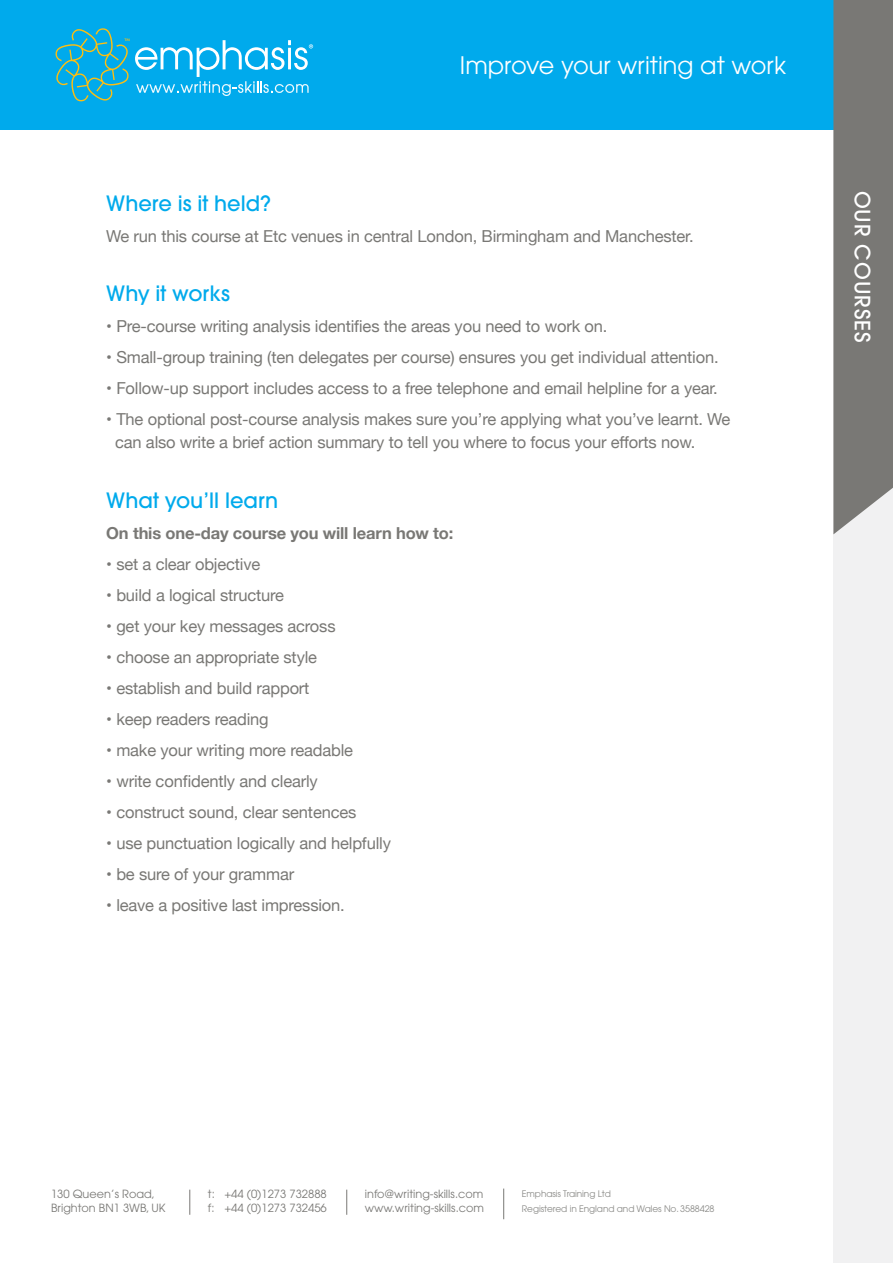
<style>
.page{position:relative;width:893px;height:1263px;background:#fff}
.page>*{position:absolute;margin:0;border:0;box-sizing:border-box;transform-origin:0 0}
.t1{font:24px "Avant Garde";color:#fff}
.t2{font:500 21px "Avant Garde";color:#00aaec}
.t3{font:500 21px "Avant Garde";letter-spacing:.05em;color:#fff}
.t4{font:16.5px/22.5px "Helvetica Neue";letter-spacing:-.01em;color:#797875}
.t5{font:700 16.5px "Helvetica Neue";letter-spacing:-.01em;color:#797875}
.t6{font:11.25px/13.5px "Avant Garde";color:#797875}
.t7{font:9px/15px "Avant Garde";letter-spacing:-.01em;color:#8a8a87}
</style>
<div class="page">
<div style="left:833px;top:0;width:60px;height:1263px;background:#f1f1f2"></div>
<div style="left:0;top:0;width:893px;height:130px;background:#00aaec"></div>
<svg style="left:190px;top:1189px;width:1px;height:26px"></svg>
<svg style="left:346px;top:1189px;width:1px;height:26px"></svg>
<hr style="left:503px;top:1188px;width:1px;height:31px;background:#797875">
<svg style="left:833px;top:0;width:60px;height:534px;background:#7f807d"></svg>
<svg style="left:55px;top:28px;width:258px;height:74px"></svg>
<h1 class="t1" style="left:460px;top:51px;width:328px">Improve your writing at work</h1>
<p class="t2" style="left:106px;top:191px;width:166px">Where is it held?</p>
<p class="t4" style="left:106px;top:226px;width:589px">We run this course at Etc venues in central London, Birmingham and Manchester.</p>
<p class="t2" style="left:106px;top:281px;width:125px">Why it works</p>
<p class="t4" style="left:106px;top:316px;width:503px">• Pre-course writing analysis identifies the areas you need to work on.</p>
<p class="t4" style="left:106px;top:347px;width:614px">• Small-group training (ten delegates per course) ensures you get individual attention.</p>
<p class="t4" style="left:106px;top:378px;width:613px">• Follow-up support includes access to a free telephone and email helpline for a year.</p>
<p class="t4" style="left:115px;top:409px;width:617px;text-indent:-9px">• The optional post-course analysis makes sure you’re applying what you’ve learnt. We can also write a brief action summary to tell you where to focus your efforts now.</p>
<p class="t2" style="left:106px;top:488px;width:174px">What you’ll learn</p>
<p class="t5" style="left:106px;top:520px;width:349px">On this one-day course you will learn how to:</p>
<p class="t4" style="left:106px;top:554px;width:156px">• set a clear objective</p>
<p class="t4" style="left:106px;top:585px;width:179px">• build a logical structure</p>
<p class="t4" style="left:106px;top:616px;width:231px">• get your key messages across</p>
<p class="t4" style="left:106px;top:647px;width:212px">• choose an appropriate style</p>
<p class="t4" style="left:106px;top:678px;width:205px">• establish and build rapport</p>
<p class="t4" style="left:106px;top:709px;width:164px">• keep readers reading</p>
<p class="t4" style="left:106px;top:740px;width:248px">• make your writing more readable</p>
<p class="t4" style="left:106px;top:771px;width:213px">• write confidently and clearly</p>
<p class="t4" style="left:106px;top:802px;width:252px">• construct sound, clear sentences</p>
<p class="t4" style="left:106px;top:833px;width:286px">• use punctuation logically and helpfully</p>
<p class="t4" style="left:106px;top:864px;width:189px">• be sure of your grammar</p>
<p class="t4" style="left:106px;top:895px;width:240px">• leave a positive last impression.</p>
<p class="t3" style="left:875px;top:191px;width:154px;rotate:90deg">OUR COURSES</p>
<p class="t6" style="left:51px;top:1187px;width:116px">130 Queen’s Road,<br>Brighton BN1 3WB, UK</p>
<p class="t6" style="left:208px;top:1187px;width:120px">t: +44 (0)1273 732888 f: +44 (0)1273 732456</p>
<p class="t6" style="left:365px;top:1187px;width:121px">info@writing-skills.com www.writing-skills.com</p>
<p class="t7" style="left:522px;top:1186px;width:194px">Emphasis Training Ltd<br>Registered in England and Wales No. 3588428</p>
</div>
